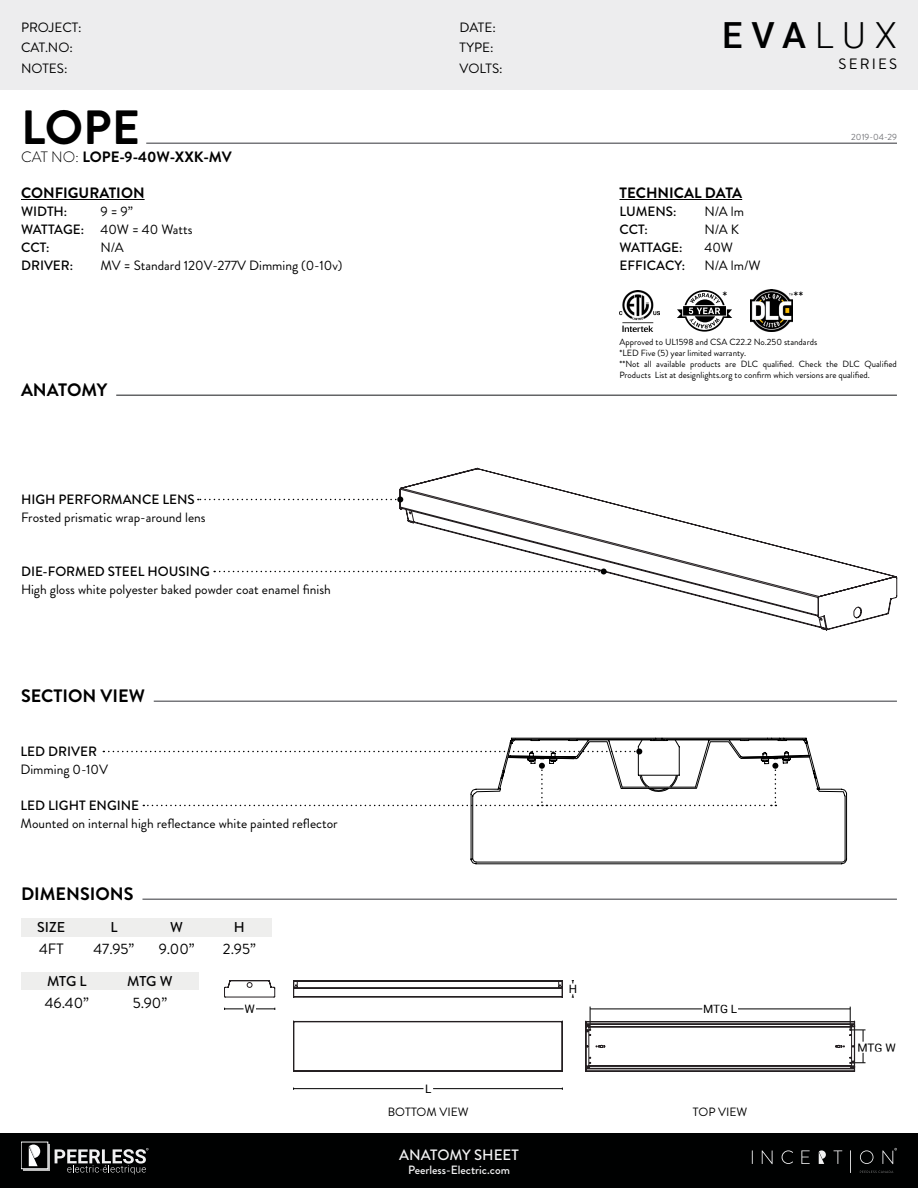
<style>
.page{position:relative;width:918px;height:1188px;background:#fff}
.page>*{position:absolute;margin:0;border:0;box-sizing:border-box;transform-origin:0 0}
.t1{font:700 48px "Brandon Grotesque";color:#000}
.t2{font:500 36px "Roboto";color:#000101}
.t3{font:700 18px "Brandon Grotesque";color:#000}
.t4{font:700 15px "Brandon Grotesque";color:#000}
.t5{font:15px "Brandon Grotesque";color:#000}
.t6{font:500 15px "Brandon Grotesque";color:#f3f3f4}
.t7{font:15px "Brandon Grotesque";color:#030304}
.t8{font:500 14.25px "Brandon Grotesque";letter-spacing:-.01em;color:#030304}
.t9{font:13.5px/18px "Brandon Grotesque";color:#000}
.t10{font:500 13.5px/18px "Brandon Grotesque";color:#000}
.t11{font:500 12px "Brandon Grotesque";color:#f3f3f4}
.t12{font:12px "Brandon Grotesque";color:#000}
.t13{font:11.7px "Roboto";letter-spacing:-.015em;color:#000}
.t14{font:9px/10.8px "Brandon Grotesque";color:#000101}
.t15{font:9px "Brandon Grotesque";color:#76777b}
.s1{font-weight:300}
</style>
<div class="page">
<div style="left:0;top:0;width:918px;height:90px;background:#ededee"></div>
<div style="left:0;top:1133px;width:918px;height:55px;background:#000101"></div>
<svg style="left:752px;top:1150px;width:1px;height:14px"></svg>
<svg style="left:762px;top:1150px;width:11px;height:14px"></svg>
<svg style="left:782px;top:1150px;width:11px;height:14px"></svg>
<svg style="left:801px;top:1150px;width:9px;height:14px"></svg>
<svg style="left:833px;top:1150px;width:9px;height:14px"></svg>
<svg style="left:850px;top:1150px;width:1px;height:23px"></svg>
<svg style="left:860px;top:1150px;width:13px;height:14px"></svg>
<svg style="left:882px;top:1148px;width:15px;height:16px"></svg>
<svg style="left:860px;top:1171px;width:33px;height:2px"></svg>
<svg style="left:819px;top:1150px;width:7px;height:14px"></svg>
<div style="left:23px;top:1144px;width:27px;height:27px;background:#c7c7c7"></div>
<div style="left:21px;top:1142px;width:27px;height:27px;background:#000"></div>
<svg style="left:29px;top:1145px;width:11px;height:21px"></svg>
<svg style="left:55px;top:1148px;width:93px;height:26px"></svg>
<hr style="left:21px;top:199px;width:124px;height:1px;background:#000">
<hr style="left:620px;top:199px;width:122px;height:1px;background:#000">
<hr style="left:154px;top:700px;width:743px;height:2px;background:#76777b">
<hr style="left:116px;top:394px;width:781px;height:2px;background:#636466">
<hr style="left:142px;top:898px;width:755px;height:2px;background:#76777b">
<div style="left:21px;top:918px;width:250px;height:18px;background:#eeeeed"></div>
<div style="left:21px;top:972px;width:178px;height:18px;background:#eeeeed"></div>
<img style="left:750px;top:290px;width:42px;height:42px">
<svg style="left:677px;top:290px;width:55px;height:42px"></svg>
<img style="left:620px;top:290px;width:39px;height:42px">
<hr style="left:146px;top:142px;width:751px;height:2px;background:#76777b">
<svg style="left:399px;top:468px;width:498px;height:162px"></svg>
<svg style="left:198px;top:496px;width:205px;height:6px"></svg>
<svg style="left:214px;top:568px;width:393px;height:6px"></svg>
<svg style="left:472px;top:751px;width:374px;height:112px"></svg>
<svg style="left:103px;top:739px;width:707px;height:67px"></svg>
<hr style="left:293px;top:1088px;width:269px;height:1px;background:#000">
<svg style="left:572px;top:980px;width:2px;height:18px"></svg>
<hr style="left:224px;top:1008px;width:51px;height:1px;background:#000">
<div style="left:568px;top:984px;width:10px;height:10px;background:#fff"></div>
<div style="left:244px;top:1004px;width:11px;height:10px;background:#fff"></div>
<div style="left:424px;top:1083px;width:9px;height:11px;background:#fff"></div>
<svg style="left:224px;top:980px;width:51px;height:18px"></svg>
<svg style="left:585px;top:1007px;width:281px;height:65px"></svg>
<svg style="left:293px;top:980px;width:270px;height:17px"></svg>
<hr style="left:294px;top:1021px;width:268px;height:1px;background:#241f21">
<hr style="left:294px;top:1022px;width:268px;height:1px;background:#241f21">
<hr style="left:294px;top:1071px;width:268px;height:1px;background:#241f21">
<hr style="left:562px;top:1022px;width:1px;height:49px;background:#241f21">
<hr style="left:293px;top:1022px;width:1px;height:49px;background:#241f21">
<p class="t9" style="left:21px;top:17px;width:62px;line-height:20.7px">PROJECT:<br>CAT.NO:<br>NOTES:</p>
<p class="t9" style="left:460px;top:17px;width:45px;line-height:20.7px">DATE:<br>TYPE:<br>VOLTS:</p>
<h2 class="t2" style="left:722px;top:10px;width:176px">EVA<span class="s1">LUX</span></h2>
<p class="t5" style="left:839px;top:54px;width:60px">SERIES</p>
<h1 class="t1" style="left:21px;top:94px;width:120px">LOPE</h1>
<p class="t4" style="left:21px;top:146px;width:212px"><span class="s1">CAT NO:</span> LOPE-9-40W-XXK-MV</p>
<p class="t4" style="left:21px;top:182px;width:125px">CONFIGURATION</p>
<p class="t4" style="left:620px;top:182px;width:124px">TECHNICAL DATA</p>
<p class="t10" style="left:620px;top:203px;width:67px">LUMENS:<br>CCT:<br>WATTAGE:<br>EFFICACY:</p>
<p class="t10" style="left:21px;top:203px;width:65px">WIDTH:<br>WATTAGE:<br>CCT:<br>DRIVER:</p>
<p class="t9" style="left:100px;top:203px;width:243px">9 = 9”<br>40W = 40 Watts<br>N/A<br>MV = Standard 120V-277V Dimming (0-10v)</p>
<p class="t9" style="left:705px;top:203px;width:58px">N/A lm<br>N/A K<br>40W<br>N/A lm/W</p>
<p class="t7" style="left:723px;top:286px;width:6px">*</p>
<p class="t7" style="left:794px;top:286px;width:11px">**</p>
<p class="t15" style="left:851px;top:130px;width:47px">2019-04-29</p>
<h3 class="t3" style="left:21px;top:377px;width:88px">ANATOMY</h3>
<p class="t10" style="left:21px;top:491px;width:175px">HIGH PERFORMANCE LENS</p>
<p class="t9" style="left:21px;top:509px;width:186px">Frosted prismatic wrap-around lens</p>
<p class="t10" style="left:21px;top:563px;width:190px">DIE-FORMED STEEL HOUSING</p>
<p class="t9" style="left:21px;top:581px;width:311px">High gloss white polyester baked powder coat enamel finish</p>
<h3 class="t3" style="left:21px;top:683px;width:125px">SECTION VIEW</h3>
<p class="t10" style="left:21px;top:743px;width:78px">LED DRIVER</p>
<p class="t9" style="left:21px;top:761px;width:89px">Dimming 0-10V</p>
<p class="t10" style="left:21px;top:797px;width:120px">LED LIGHT ENGINE</p>
<p class="t9" style="left:21px;top:815px;width:319px">Mounted on internal high reflectance white painted reflector</p>
<h3 class="t3" style="left:21px;top:881px;width:114px">DIMENSIONS</h3>
<p class="t8" style="left:37px;top:917px;width:29px">SIZE</p>
<p class="t8" style="left:110px;top:917px;width:9px">L</p>
<p class="t8" style="left:170px;top:917px;width:14px">W</p>
<p class="t8" style="left:234px;top:917px;width:12px">H</p>
<p class="t5" style="left:39px;top:939px;width:26px">4FT</p>
<p class="t5" style="left:94px;top:939px;width:42px">47.95”</p>
<p class="t5" style="left:159px;top:939px;width:37px">9.00”</p>
<p class="t5" style="left:223px;top:939px;width:34px">2.95”</p>
<p class="t8" style="left:47px;top:971px;width:41px">MTG L</p>
<p class="t8" style="left:127px;top:971px;width:47px">MTG W</p>
<p class="t5" style="left:45px;top:993px;width:46px">46.40”</p>
<p class="t5" style="left:133px;top:993px;width:36px">5.90”</p>
<p class="t13" style="left:244px;top:1000px;width:12px">W</p>
<p class="t14" style="left:620px;top:337px;width:279px">Approved to UL1598 and CSA C22.2 No.250 standards<br>*LED Five (5) year limited warranty.<br>**Not all available products are DLC qualified. Check the DLC Qualified Products List at designlights.org to confirm which versions are qualified.</p>
<p class="t13" style="left:425px;top:1080px;width:8px">L</p>
<p class="t13" style="left:569px;top:981px;width:10px">H</p>
<p class="t13" style="left:703px;top:1001px;width:36px">MTG L</p>
<p class="t13" style="left:858px;top:1039px;width:40px">MTG W</p>
<p class="t12" style="left:388px;top:1104px;width:82px">BOTTOM VIEW</p>
<p class="t12" style="left:693px;top:1104px;width:56px">TOP VIEW</p>
<p class="t6" style="left:399px;top:1145px;width:121px">ANATOMY SHEET</p>
<p class="t11" style="left:408px;top:1161px;width:103px">Peerless-Electric.com</p>
</div>
